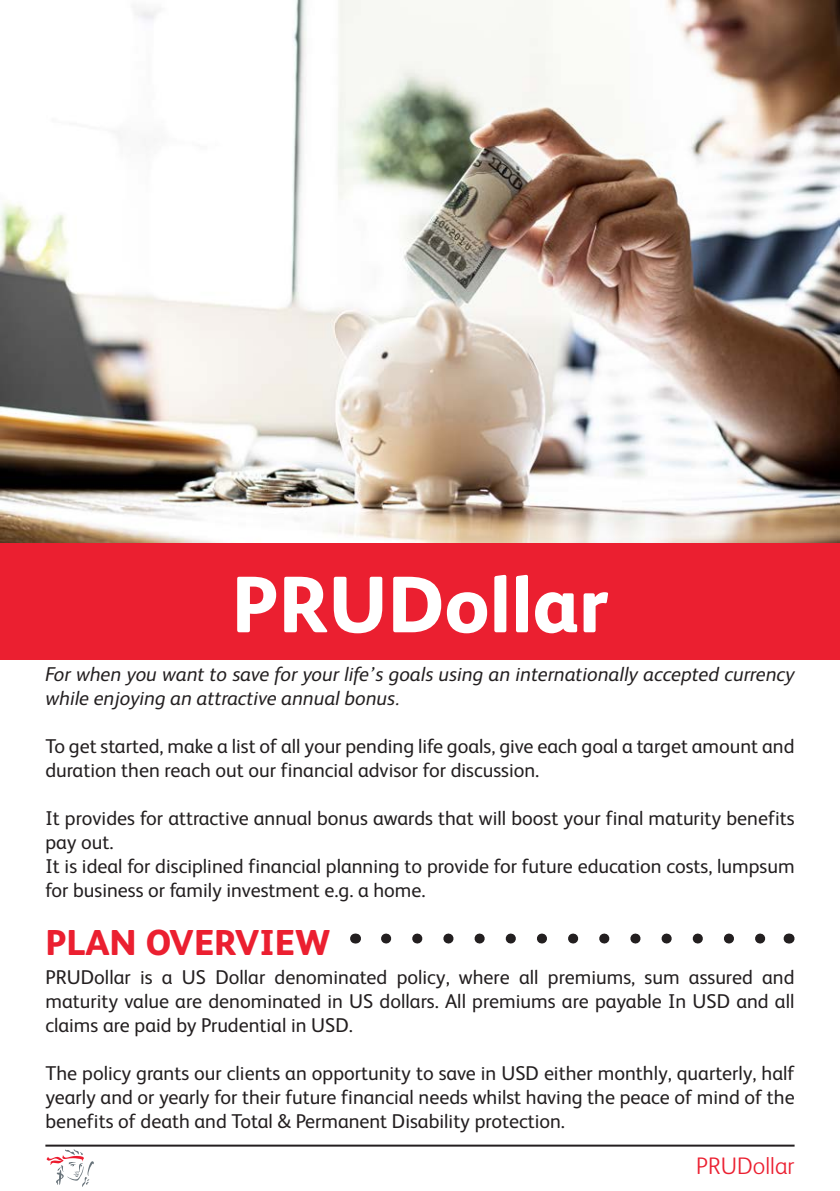
<style>
.page{position:relative;width:840px;height:1191px;background:#fff}
.page>*{position:absolute;margin:0;border:0;box-sizing:border-box;transform-origin:0 0}
.t1{font:800 80px "FS Albert";color:#fff}
.t2{font:800 36px "FS Albert";color:#eb1f30}
.t3{font:300 24px "FS Albert";color:#eb1f30}
.t4{font:20px/24px "FS Albert";color:#231f20}
.t5{font:italic 20px/24px "FS Albert";color:#231f20}
</style>
<div class="page">
<hr style="left:45px;top:1144px;width:749px;height:2px;background:#231f20">
<svg style="left:47px;top:1149px;width:47px;height:37px"></svg>
<img style="left:0;top:0;width:839px;height:543px">
<div style="left:0;top:543px;width:839px;height:116px;background:#eb1f30"></div>
<svg style="left:386px;top:933px;width:380px;height:10px"></svg>
<p class="t1" style="left:231px;top:558px;width:378px">PRUDollar</p>
<p class="t5" style="left:45px;top:662px;width:750px">For when you want to save for your life’s goals using an internationally accepted currency while enjoying an attractive annual bonus.</p>
<p class="t4" style="left:45px;top:734px;width:750px">To get started, make a list of all your pending life goals, give each goal a target amount and duration then reach out our financial advisor for discussion.</p>
<p class="t4" style="left:45px;top:806px;width:750px">It provides for attractive annual bonus awards that will boost your final maturity benefits pay out.</p>
<p class="t4" style="left:45px;top:854px;width:750px">It is ideal for disciplined financial planning to provide for future education costs, lumpsum for business or family investment e.g. a home.</p>
<p class="t2" style="left:45px;top:921px;width:286px">PLAN OVERVIEW</p>
<p class="t4" style="left:45px;top:965px;width:750px;text-align:justify">PRUDollar is a US Dollar denominated policy, where all premiums, sum assured and maturity value are denominated in US dollars. All premiums are payable In USD and all claims are paid by Prudential in USD.</p>
<p class="t4" style="left:45px;top:1061px;width:750px;text-align:justify">The policy grants our clients an opportunity to save in USD either monthly, quarterly, half yearly and or yearly for their future financial needs whilst having the peace of mind of the benefits of death and Total &amp; Permanent Disability protection.</p>
<p class="t3" style="left:696px;top:1151px;width:100px">PRUDollar</p>
</div>
